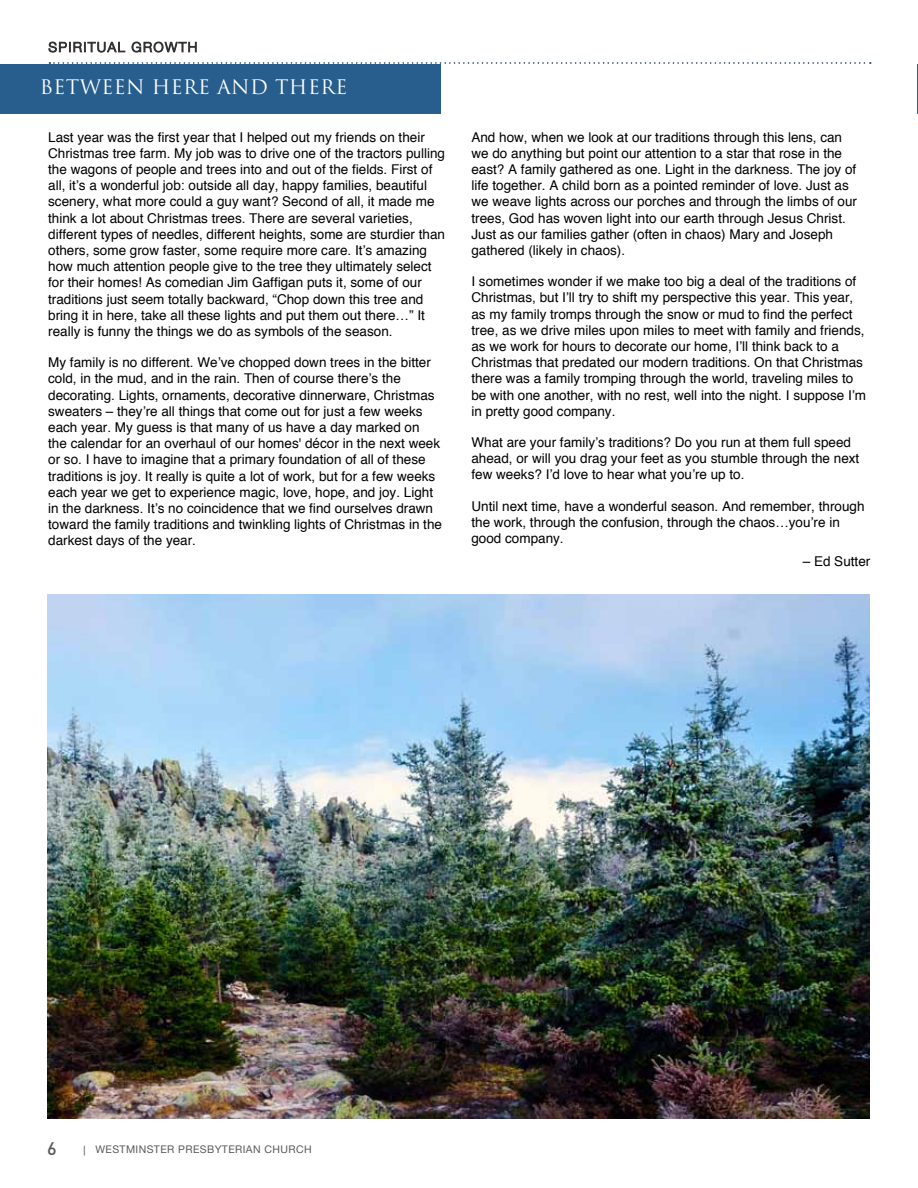
<style>
.page{position:relative;width:918px;height:1188px;background:#fff}
.page>*{position:absolute;margin:0;border:0;box-sizing:border-box;transform-origin:0 0}
.t1{font:19.5px "Trajan Pro";letter-spacing:.02em;color:#fff}
.t2{font:500 18px "DIN Pro";color:#58595b}
.t3{font:13.5px/16.2px "Helvetica";color:#000}
.t4{font:10.5px "Helvetica Neue";letter-spacing:.04em;color:#58595b}
.s1{font-family:"Gill Sans"}
</style>
<div class="page">
<svg style="left:48px;top:41px;width:823px;height:23px"></svg>
<div style="left:0;top:64px;width:440px;height:50px;background:#285e8e"></div>
<hr style="left:917px;top:64px;width:1px;height:50px;background:#285e8e">
<img style="left:48px;top:594px;width:822px;height:525px">
<h1 class="t1" style="left:40px;top:74px;width:30px">BETWEEN</h1>
<h1 class="t1" style="left:152px;top:74px;width:33px">HERE</h1>
<h1 class="t1" style="left:217px;top:74px;width:104px">AND THERE</h1>
<p class="t3" style="left:48px;top:128px;width:398px">Last year was the first year that I helped out my friends on their Christmas tree farm. My job was to drive one of the tractors pulling the wagons of people and trees into and out of the fields. First of all, it’s a wonderful job: outside all day, happy families, beautiful scenery, what more could a guy want? Second of all, it made me think a lot about Christmas trees. There are several varieties, different types of needles, different heights, some are sturdier than others, some grow faster, some require more care. It’s amazing how much attention people give to the tree they ultimately select for their homes! As comedian Jim Gaffigan puts it, some of our traditions just seem totally backward, “Chop down this tree and bring it in here, take all these lights and put them out there…” It really is funny the things we do as symbols of the season.</p>
<p class="t3" style="left:48px;top:354px;width:395px">My family is no different. We’ve chopped down trees in the bitter cold, in the mud, and in the rain. Then of course there’s the decorating. Lights, ornaments, decorative dinnerware, Christmas sweaters – they’re all things that come out for just a few weeks each year. My guess is that many of us have a day marked on<br>the calendar for an overhaul of our homes' décor in the next week or so. I have to imagine that a primary foundation of all of these traditions is joy. It really is quite a lot of work, but for a few weeks each year we get to experience magic, love, hope, and joy. Light in the darkness. It’s no coincidence that we find ourselves drawn toward the family traditions and twinkling lights of Christmas in the darkest days of the year.</p>
<p class="t3" style="left:471px;top:128px;width:387px">And how, when we look at our traditions through this lens, can we do anything but point our attention to a star that rose in the east? A family gathered as one. Light in the darkness. The joy of life together. A child born as a pointed reminder of love. Just as we weave lights across our porches and through the limbs of our trees, God has woven light into our earth through Jesus Christ.<br>Just as our families gather (often in chaos) Mary and Joseph gathered (likely in chaos).</p>
<p class="t3" style="left:471px;top:273px;width:396px">I sometimes wonder if we make too big a deal of the traditions of Christmas, but I’ll try to shift my perspective this year. This year, as my family tromps through the snow or mud to find the perfect tree, as we drive miles upon miles to meet with family and friends, as we work for hours to decorate our home, I’ll think back to a Christmas that predated our modern traditions. On that Christmas there was a family tromping through the world, traveling miles to be with one another, with no rest, well into the night. I suppose I’m in pretty good company.</p>
<p class="t3" style="left:471px;top:434px;width:389px">What are your family’s traditions? Do you run at them full speed ahead, or will you drag your feet as you stumble through the next few weeks? I’d love to hear what you’re up to.</p>
<p class="t3" style="left:471px;top:497px;width:395px">Until next time, have a wonderful season. And remember, through the work, through the confusion, through the chaos…you’re in good company.</p>
<p class="t3" style="left:803px;top:553px;width:69px">– Ed Sutter</p>
<h2 class="t2" style="left:47px;top:1137px;width:11px">6</h2>
<p class="t4" style="left:83px;top:1143px;width:230px"><span class="s1">|</span> WESTMINSTER PRESBYTERIAN CHURCH</p>
</div>
